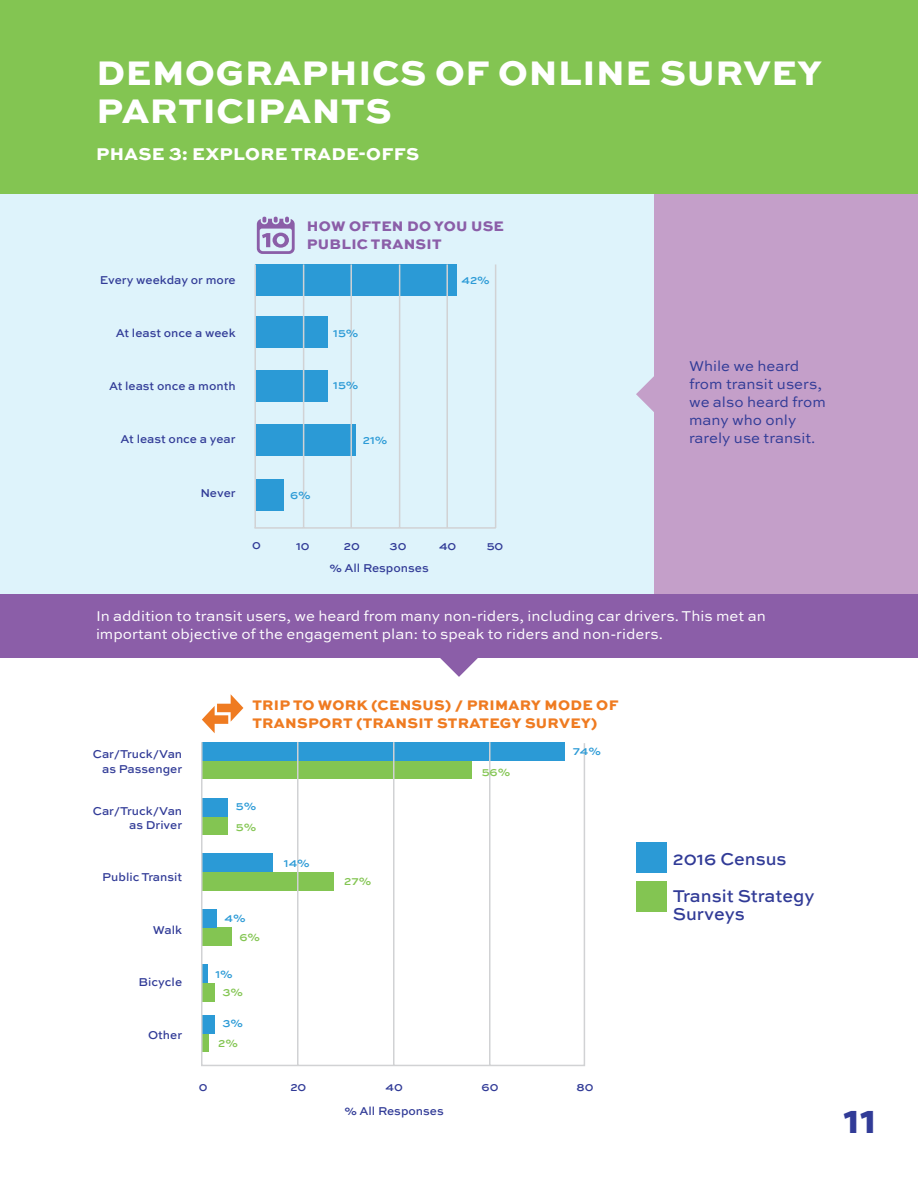
<style>
.page{position:relative;width:918px;height:1188px;background:#fff}
.page>*{position:absolute;margin:0;border:0;box-sizing:border-box;transform-origin:0 0}
.t1{font:800 36px/37.5px "Sweet Sans Pro";letter-spacing:.02em;color:#fff}
.t2{font:800 36px "Sweet Sans";color:#313b97}
.t3{font:500 18px/36.9px "Sweet Sans";color:#313b97}
.t4{font:800 18px "Sweet Sans Pro";letter-spacing:.02em;color:#fff}
.t5{font:15px/18px "Sweet Sans Pro";color:#fff}
.t6{font:15px/18px "Sweet Sans Pro";color:#313b97}
.t7{font:800 14.7px/18px "Sweet Sans";letter-spacing:.02em;color:#ef7b21}
.t8{font:800 14.7px/18px "Sweet Sans";letter-spacing:.02em;color:#8b5ea8}
.t9{font:500 12px/15px "Sweet Sans";color:#313b97;text-align:right}
.t10{font:500 12px "Sweet Sans";color:#2b9ad6}
.t11{font:500 12px "Sweet Sans";color:#83c552}
</style>
<div class="page">
<div style="left:0;top:0;width:918px;height:194px;background:#83c552"></div>
<div style="left:654px;top:194px;width:264px;height:400px;background:#c49fc9"></div>
<div style="left:0;top:194px;width:654px;height:400px;background:#def3fb"></div>
<div style="left:636px;top:843px;width:30px;height:30px;background:#2b9ad6"></div>
<div style="left:636px;top:882px;width:30px;height:30px;background:#83c552"></div>
<div style="left:0;top:594px;width:918px;height:64px;background:#8b5ea8"></div>
<svg style="left:440px;top:658px;width:38px;height:19px"></svg>
<svg style="left:636px;top:376px;width:18px;height:36px"></svg>
<div style="left:255px;top:316px;width:73px;height:31px;background:#2b9ad6"></div>
<div style="left:255px;top:264px;width:202px;height:32px;background:#2b9ad6"></div>
<div style="left:255px;top:370px;width:73px;height:32px;background:#2b9ad6"></div>
<div style="left:255px;top:425px;width:101px;height:31px;background:#2b9ad6"></div>
<div style="left:255px;top:479px;width:28px;height:31px;background:#2b9ad6"></div>
<hr style="left:254px;top:264px;width:2px;height:264px;background:#d1d2d4">
<hr style="left:350px;top:264px;width:2px;height:264px;background:#d1d2d4">
<hr style="left:446px;top:264px;width:2px;height:264px;background:#d1d2d4">
<hr style="left:254px;top:527px;width:242px;height:2px;background:#d1d2d4">
<hr style="left:303px;top:264px;width:1px;height:264px;background:#d1d2d4">
<hr style="left:399px;top:264px;width:1px;height:264px;background:#d1d2d4">
<hr style="left:495px;top:264px;width:1px;height:264px;background:#d1d2d4">
<svg style="left:201px;top:742px;width:384px;height:324px"></svg>
<svg style="left:257px;top:217px;width:38px;height:37px"></svg>
<svg style="left:202px;top:694px;width:41px;height:39px"></svg>
<h1 class="t1" style="left:96px;top:52px;width:727px">DEMOGRAPHICS OF ONLINE SURVEY<br>PARTICIPANTS</h1>
<h2 class="t4" style="left:96px;top:140px;width:325px">PHASE 3: EXPLORE TRADE-OFFS</h2>
<p class="t8" style="left:307px;top:218px;width:199px">HOW OFTEN DO YOU USE<br>PUBLIC TRANSIT</p>
<p class="t9" style="left:100px;top:272px;width:137px">Every weekday or more</p>
<p class="t10" style="left:461px;top:273px;width:30px">42%</p>
<p class="t9" style="left:116px;top:326px;width:121px">At least once a week</p>
<p class="t10" style="left:333px;top:326px;width:27px">15%</p>
<p class="t9" style="left:109px;top:379px;width:128px">At least once a month</p>
<p class="t9" style="left:121px;top:432px;width:117px">At least once a year</p>
<p class="t10" style="left:333px;top:378px;width:27px">15%</p>
<p class="t10" style="left:363px;top:433px;width:26px">21%</p>
<p class="t6" style="left:689px;top:356px;width:138px">While we heard from transit users, we also heard from many who only rarely use transit.</p>
<p class="t9" style="left:200px;top:485px;width:37px">Never</p>
<p class="t10" style="left:290px;top:489px;width:22px">6%</p>
<p class="t9" style="left:252px;top:538px;width:10px">0</p>
<p class="t9" style="left:296px;top:538px;width:15px">10</p>
<p class="t9" style="left:344px;top:538px;width:17px">20</p>
<p class="t9" style="left:390px;top:538px;width:18px">30</p>
<p class="t9" style="left:439px;top:538px;width:19px">40</p>
<p class="t9" style="left:487px;top:538px;width:18px">50</p>
<p class="t9" style="left:329px;top:561px;width:101px">% All Responses</p>
<p class="t5" style="left:96px;top:606px;width:671px">In addition to transit users, we heard from many non-riders, including car drivers. This met an important objective of the engagement plan: to speak to riders and non-riders.</p>
<p class="t9" style="left:93px;top:747px;width:91px">Car/Truck/Van as Passenger</p>
<p class="t9" style="left:93px;top:805px;width:91px;line-height:13.5px">Car/Truck/Van as Driver</p>
<p class="t9" style="left:102px;top:870px;width:81px">Public Transit</p>
<p class="t9" style="left:153px;top:923px;width:31px">Walk</p>
<p class="t9" style="left:139px;top:975px;width:45px">Bicycle</p>
<p class="t9" style="left:148px;top:1028px;width:36px">Other</p>
<p class="t7" style="left:252px;top:696px;width:367px">TRIP TO WORK (CENSUS) / PRIMARY MODE OF<br>TRANSPORT (TRANSIT STRATEGY SURVEY)</p>
<p class="t10" style="left:236px;top:799px;width:22px">5%</p>
<p class="t11" style="left:236px;top:820px;width:22px">5%</p>
<p class="t10" style="left:225px;top:911px;width:23px">4%</p>
<p class="t11" style="left:239px;top:930px;width:22px">6%</p>
<p class="t10" style="left:215px;top:967px;width:19px">1%</p>
<p class="t11" style="left:222px;top:985px;width:22px">3%</p>
<p class="t10" style="left:223px;top:1017px;width:22px">3%</p>
<p class="t11" style="left:218px;top:1036px;width:21px">2%</p>
<p class="t10" style="left:284px;top:856px;width:27px">14%</p>
<p class="t11" style="left:344px;top:875px;width:29px">27%</p>
<p class="t9" style="left:199px;top:1080px;width:10px">0</p>
<p class="t9" style="left:290px;top:1080px;width:17px">20</p>
<p class="t9" style="left:386px;top:1080px;width:19px">40</p>
<p class="t9" style="left:344px;top:1104px;width:101px">% All Responses</p>
<p class="t11" style="left:482px;top:765px;width:30px">56%</p>
<p class="t10" style="left:573px;top:744px;width:30px">74%</p>
<p class="t9" style="left:482px;top:1080px;width:18px">60</p>
<p class="t9" style="left:577px;top:1080px;width:19px">80</p>
<h2 class="t3" style="left:673px;top:841px;width:143px">2016 Census<br>Transit Strategy</h2>
<h2 class="t3" style="left:673px;top:896px;width:73px">Surveys</h2>
<h1 class="t2" style="left:844px;top:1100px;width:34px">11</h1>
</div>
